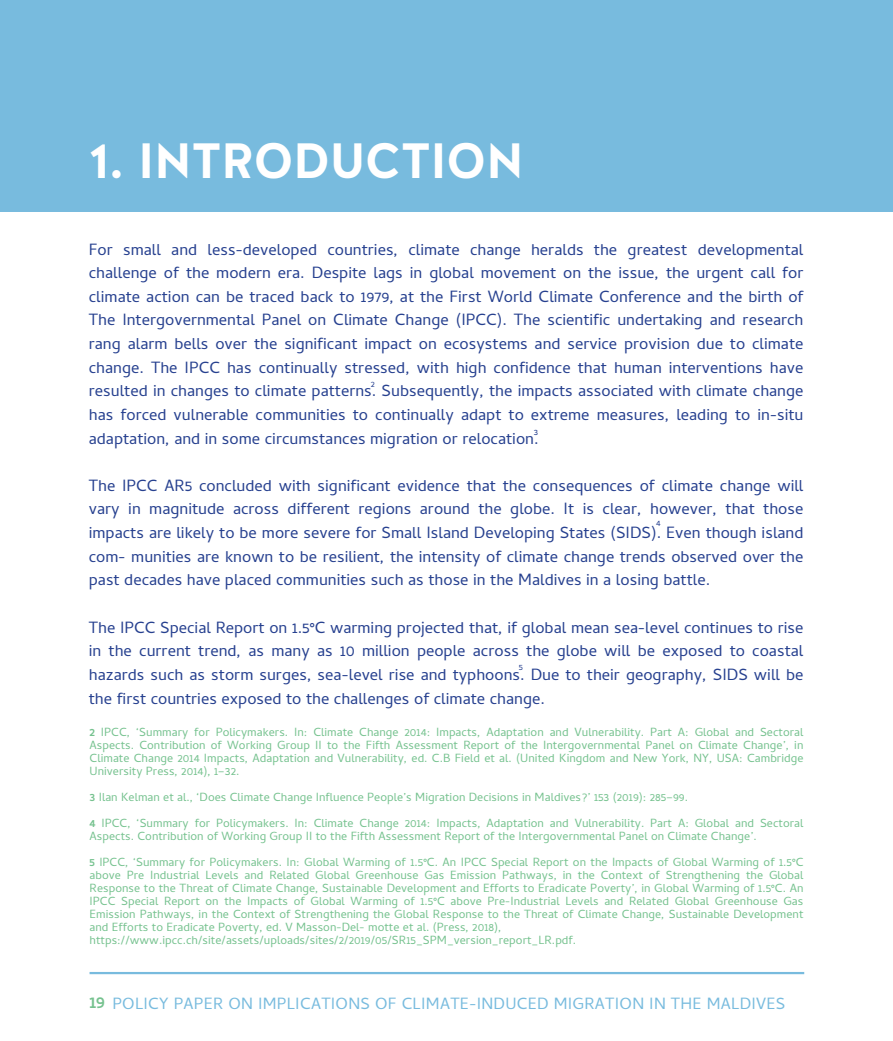
<style>
.page{position:relative;width:893px;height:1041px;background:#fff}
.page>*{position:absolute;margin:0;border:0;box-sizing:border-box;transform-origin:0 0}
.t1{font:700 49.5px "Halis GR";letter-spacing:-.02em;color:#fff}
.t2{font:16.5px/23.7px "Cambay";color:#26408f;text-align:justify}
.t3{font:16.5px "Cambay";letter-spacing:.015em;color:#78bbde}
.t4{font:12px/13px "Cambay";letter-spacing:.005em;color:#76c28f;text-align:justify}
.t5{font:9px "Cambay";color:#26408f}
.s1{font-weight:700}
.s2{font-weight:700;font-size:18px;color:#76c28f}
</style>
<div class="page">
<div style="left:0;top:0;width:892px;height:212px;background:#78bbde"></div>
<hr style="left:89px;top:972px;width:714px;height:2px;background:#78bbde">
<h3 class="t1" style="left:89px;top:129px;width:436px">1. INTRODUCTION</h3>
<h1 class="t2" style="left:89px;top:237px;width:715px">For small and less-developed countries, climate change heralds the greatest developmental challenge of the modern era. Despite lags in global movement on the issue, the urgent call for climate action can be traced back to 1979, at the First World Climate Conference and the birth of The Intergovernmental Panel on Climate Change (IPCC). The scientific undertaking and research rang alarm bells over the significant impact on ecosystems and service provision due to climate change. The IPCC has continually stressed, with high confidence that human interventions have resulted in changes to climate patterns. Subsequently, the impacts associated with climate change has forced vulnerable communities to continually adapt to extreme measures, leading to in-situ adaptation, and in some circumstances migration or relocation.</h1>
<h3 class="t2" style="left:89px;top:473px;width:715px">The IPCC AR5 concluded with significant evidence that the consequences of climate change will vary in magnitude across different regions around the globe. It is clear, however, that those impacts are likely to be more severe for Small Island Developing States (SIDS). Even though island com- munities are known to be resilient, the intensity of climate change trends observed over the past decades have placed communities such as those in the Maldives in a losing battle.</h3>
<h3 class="t2" style="left:89px;top:615px;width:715px">The IPCC Special Report on 1.5°C warming projected that, if global mean sea-level continues to rise in the current trend, as many as 10 million people across the globe will be exposed to coastal hazards such as storm surges, sea-level rise and typhoons. Due to their geography, SIDS will be the first countries exposed to the challenges of climate change.</h3>
<p class="t5" style="left:370px;top:379px;width:6px">2</p>
<p class="t5" style="left:533px;top:426px;width:6px">3</p>
<p class="t5" style="left:656px;top:518px;width:6px">4</p>
<h2 class="t5" style="left:518px;top:661px;width:6px">5</h2>
<p class="t4" style="left:89px;top:725px;width:715px"><span class="s1">2</span> IPCC, ‘Summary for Policymakers. In: Climate Change 2014: Impacts, Adaptation and Vulnerability. Part A: Global and Sectoral Aspects. Contribution of Working Group II to the Fifth Assessment Report of the Intergovernmental Panel on Climate Change’, in Climate Change 2014 Impacts, Adaptation and Vulnerability, ed. C.B Field et al. (United Kingdom and New York, NY, USA: Cambridge University Press, 2014), 1–32.</p>
<p class="t4" style="left:89px;top:790px;width:599px"><span class="s1">3</span> Ilan Kelman et al., ‘Does Climate Change Influence People’s Migration Decisions in Maldives?’ 153 (2019): 285–99.</p>
<p class="t4" style="left:89px;top:816px;width:715px"><span class="s1">4</span> IPCC, ‘Summary for Policymakers. In: Climate Change 2014: Impacts, Adaptation and Vulnerability. Part A: Global and Sectoral<br>Aspects. Contribution of Working Group II to the Fifth Assessment Report of the Intergovernmental Panel on Climate Change’.</p>
<p class="t4" style="left:89px;top:855px;width:715px"><span class="s1">5</span> IPCC, ‘Summary for Policymakers. In: Global Warming of 1.5°C. An IPCC Special Report on the Impacts of Global Warming of 1.5°C above Pre Industrial Levels and Related Global Greenhouse Gas Emission Pathways, in the Context of Strengthening the Global Response to the Threat of Climate Change, Sustainable Development and Efforts to Eradicate Poverty’, in Global Warming of 1.5°C. An IPCC Special Report on the Impacts of Global Warming of 1.5°C above Pre-Industrial Levels and Related Global Greenhouse Gas Emission Pathways, in the Context of Strengthening the Global Response to the Threat of Climate Change, Sustainable Development and Efforts to Eradicate Poverty, ed. V Masson-Del- motte et al. (Press, 2018),</p>
<p class="t4" style="left:89px;top:933px;width:488px">https://www.ipcc.ch/site/assets/uploads/sites/2/2019/05/SR15_SPM_version_report_LR.pdf.</p>
<p class="t3" style="left:89px;top:993px;width:697px"><span class="s2">19</span> POLICY PAPER ON IMPLICATIONS OF CLIMATE-INDUCED MIGRATION IN THE MALDIVES</p>
</div>
